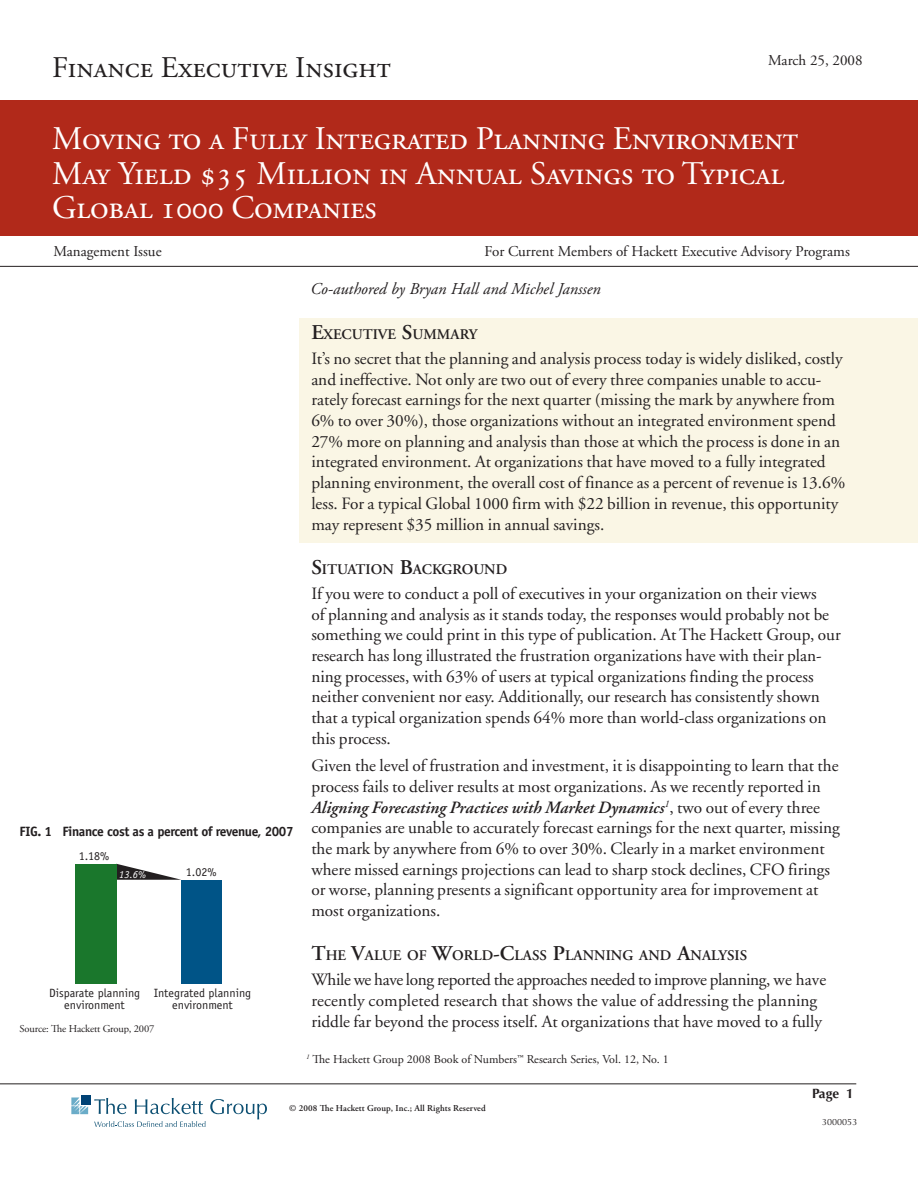
<style>
.page{position:relative;width:918px;height:1188px;background:#fff}
.page>*{position:absolute;margin:0;border:0;box-sizing:border-box;transform-origin:0 0}
.t1{font:33px/34.5px "Adobe Garamond Pro";letter-spacing:-.01em;color:#fff}
.t2{font:30px "Adobe Garamond Pro";color:#231f20}
.t3{font:17.25px/20.7px "Adobe Garamond";color:#231f20}
.t4{font:italic 16.5px "Adobe Garamond Pro";color:#231f20}
.t5{font:15px "Adobe Garamond Pro";color:#231f20}
.t6{font:600 14.7px "Adobe Garamond";color:#231f20}
.t7{font:700 13.5px "Officina Sans";letter-spacing:-.03em;color:#231f20}
.t8{font:700 13.5px "Optima";color:#231f20}
.t9{font:12px/12px "Officina Sans";color:#231f20;text-align:center}
.t10{font:12px "Adobe Garamond Pro";color:#231f20}
.t11{font:10.5px "Adobe Garamond Pro";letter-spacing:-.01em;color:#231f20}
.t12{font:italic 10.5px "Officina Sans";color:#fff}
.t13{font:600 9px "Adobe Garamond Pro";letter-spacing:.01em;color:#231f20}
.t14{font:9px "Optima";color:#231f20}
.t15{font:6.3px "Myriad";color:#231f20;scale:1.32 1}
.s1{font-size:21px}
.s2{font-weight:600;font-style:italic}
</style>
<div class="page">
<hr style="left:0;top:1083px;width:856px;height:1px;background:#231f20">
<svg style="left:71px;top:1097px;width:17px;height:17px"></svg>
<div style="left:81px;top:1095px;width:10px;height:10px;background:#004275"></div>
<svg style="left:94px;top:1098px;width:173px;height:29px"></svg>
<div style="left:299px;top:318px;width:619px;height:225px;background:#faf6e5"></div>
<div style="left:0;top:100px;width:918px;height:135px;background:#b1291a"></div>
<hr style="left:0;top:266px;width:918px;height:1px;background:#231f20">
<svg style="left:116px;top:864px;width:65px;height:16px"></svg>
<div style="left:181px;top:880px;width:41px;height:104px;background:#005487"></div>
<div style="left:75px;top:864px;width:41px;height:120px;background:#1a772c"></div>
<h2 class="t2" style="left:52px;top:49px;width:340px">FINANCE EXECUTIVE INSIGHT</h2>
<p class="t5" style="left:768px;top:51px;width:96px">March 25, 2008</p>
<h1 class="t1" style="left:52px;top:123px;width:747px">MOVING TO A FULLY INTEGRATED PLANNING ENVIRONMENT<br>MAY YIELD $35 MILLION IN ANNUAL SAVINGS TO TYPICAL<br>GLOBAL 1000 COMPANIES</h1>
<p class="t5" style="left:53px;top:242px;width:110px">Management Issue</p>
<p class="t5" style="left:485px;top:242px;width:367px">For Current Members of Hackett Executive Advisory Programs</p>
<p class="t7" style="left:20px;top:823px;width:276px">FIG. 1 Finance cost as a percent of revenue, 2007</p>
<p class="t9" style="left:79px;top:850px;width:32px">1.18%</p>
<p class="t12" style="left:119px;top:869px;width:28px">13.6%</p>
<p class="t9" style="left:186px;top:866px;width:32px">1.02%</p>
<p class="t9" style="left:49px;top:987px;width:93px">Disparate planning environment</p>
<p class="t9" style="left:154px;top:987px;width:99px">Integrated planning environment</p>
<p class="t11" style="left:20px;top:1022px;width:136px">Source: The Hackett Group, 2007</p>
<p class="t4" style="left:310px;top:279px;width:292px">Co-authored by Bryan Hall and Michel Janssen</p>
<p class="t6" style="left:311px;top:326px;width:168px"><span class="s1">E</span>XECUTIVE <span class="s1">S</span>UMMARY</p>
<p class="t3" style="left:311px;top:349px;width:536px">It’s no secret that the planning and analysis process today is widely disliked, costly and ineffective. Not only are two out of every three companies unable to accu&shy;rately forecast earnings for the next quarter (missing the mark by anywhere from 6% to over 30%), those organizations without an integrated environment spend 27% more on planning and analysis than those at which the process is done in an integrated environment. At organizations that have moved to a fully integrated planning environment, the overall cost of finance as a percent of revenue is 13.6% less. For a typical Global 1000 firm with $22 billion in revenue, this opportunity may represent $35 million in annual savings.</p>
<p class="t6" style="left:311px;top:561px;width:197px"><span class="s1">S</span>ITUATION <span class="s1">B</span>ACKGROUND</p>
<p class="t3" style="left:311px;top:583px;width:531px">If you were to conduct a poll of executives in your organization on their views<br>of planning and analysis as it stands today, the responses would probably not be something we could print in this type of publication. At The Hackett Group, our research has long illustrated the frustration organizations have with their plan&shy;ning processes, with 63% of users at typical organizations finding the process neither convenient nor easy. Additionally, our research has consistently shown that a typical organization spends 64% more than world-class organizations on this process.</p>
<p class="t3" style="left:311px;top:756px;width:530px">Given the level of frustration and investment, it is disappointing to learn that the process fails to deliver results at most organizations. As we recently reported in <span class="s2">Aligning Forecasting Practices with Market Dynamics</span><sup>1</sup>, two out of every three companies are unable to accurately forecast earnings for the next quarter, missing the mark by anywhere from 6% to over 30%. Clearly in a market environment where missed earnings projections can lead to sharp stock declines, CFO firings or worse, planning presents a significant opportunity area for improvement at most organizations.</p>
<p class="t6" style="left:311px;top:948px;width:437px"><span class="s1">T</span>HE <span class="s1">V</span>ALUE OF <span class="s1">W</span>ORLD<span class="s1">-C</span>LASS <span class="s1">P</span>LANNING AND <span class="s1">A</span>NALYSIS</p>
<p class="t3" style="left:311px;top:970px;width:516px">While we have long reported the approaches needed to improve planning, we have recently completed research that shows the value of addressing the planning riddle far beyond the process itself. At organizations that have moved to a fully</p>
<p class="t15" style="left:388px;top:846px;width:19px">1.2500</p>
<p class="t15" style="left:388px;top:914px;width:19px">0.6250</p>
<p class="t15" style="left:388px;top:947px;width:19px">0.3125</p>
<p class="t15" style="left:388px;top:981px;width:19px">0.0000</p>
<p class="t10" style="left:306px;top:1052px;width:364px"><sup>1</sup> The Hackett Group 2008 Book of Numbers™ Research Series, Vol. 12, No. 1</p>
<p class="t8" style="left:812px;top:1085px;width:43px">Page 1</p>
<p class="t13" style="left:289px;top:1103px;width:198px">© 2008 The Hackett Group, Inc.; All Rights Reserved</p>
<p class="t14" style="left:822px;top:1117px;width:37px">3000053</p>
</div>
